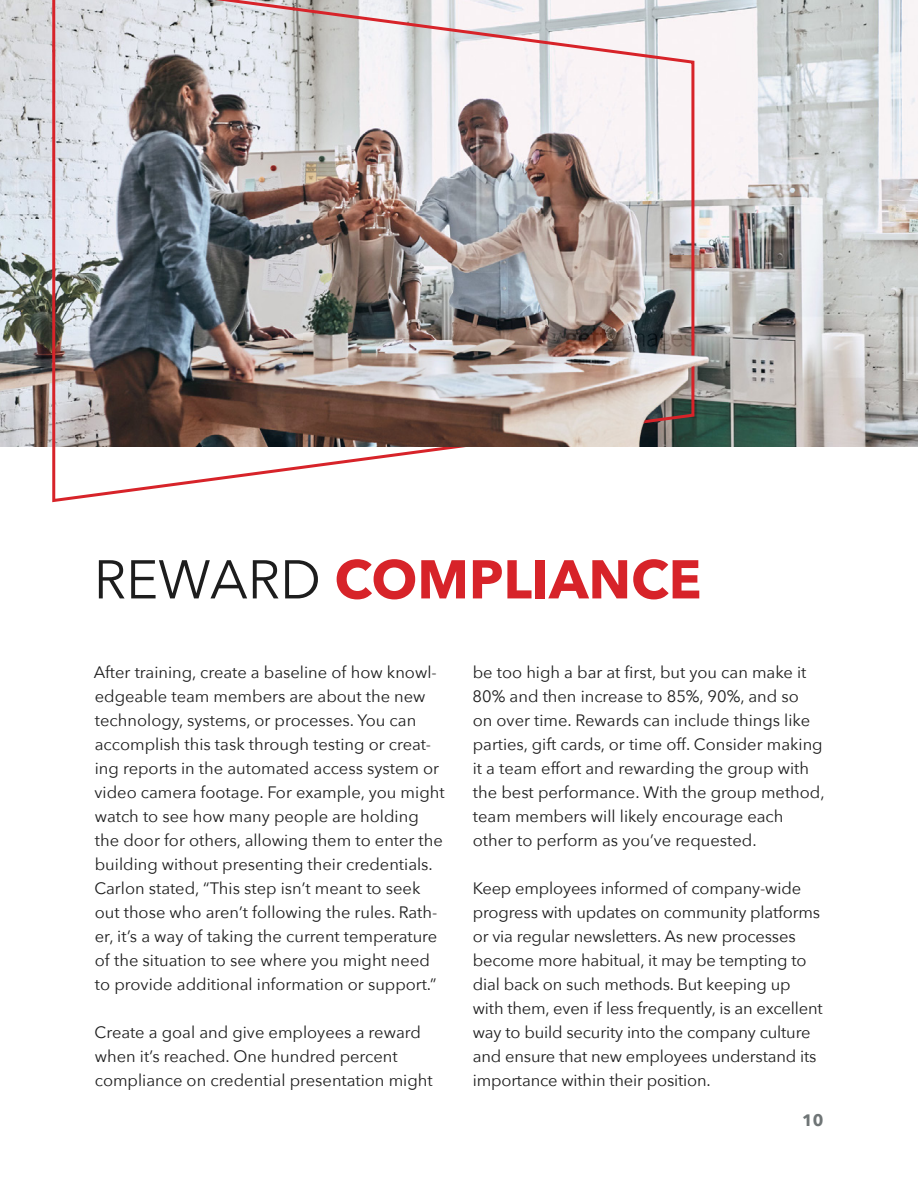
<style>
.page{position:relative;width:918px;height:1188px;background:#fff}
.page>*{position:absolute;margin:0;border:0;box-sizing:border-box;transform-origin:0 0}
.Heading_1{font:700 54px "Avenir Next";color:#d72329}
.t1{font:16.5px/24px "Avenir Next";color:#1d1d1d}
.t2{font:700 16.5px "Avenir Next";color:#6f7576}
.s1{font-weight:400;color:#1d1d1d}
</style>
<div class="page">
<img style="left:0;top:0;width:918px;height:446px">
<img style="left:51px;top:0;width:645px;height:503px">
<img style="left:303px;top:278px;width:448px;height:168px">
<p class="Heading_1" style="left:94px;top:533px;width:609px"><span class="s1">REWARD</span> COMPLIANCE</p>
<p class="t1" style="left:94px;top:660px;width:352px">After training, create a baseline of how knowl&shy;edgeable team members are about the new technology, systems, or processes. You can accomplish this task through testing or creat&shy;ing reports in the automated access system or video camera footage. For example, you might watch to see how many people are holding the door for others, allowing them to enter the building without presenting their credentials.<br>Carlon stated, “This step isn’t meant to seek out those who aren’t following the rules. Rath&shy;er, it’s a way of taking the current temperature of the situation to see where you might need to provide additional information or support.”</p>
<p class="t1" style="left:95px;top:1020px;width:340px">Create a goal and give employees a reward when it’s reached. One hundred percent compliance on credential presentation might</p>
<p class="t1" style="left:473px;top:660px;width:354px">be too high a bar at first, but you can make it 80% and then increase to 85%, 90%, and so<br>on over time. Rewards can include things like parties, gift cards, or time off. Consider making it a team effort and rewarding the group with the best performance. With the group method, team members will likely encourage each other to perform as you’ve requested.</p>
<p class="t1" style="left:473px;top:876px;width:351px">Keep employees informed of company-wide progress with updates on community platforms or via regular newsletters. As new processes become more habitual, it may be tempting to dial back on such methods. But keeping up with them, even if less frequently, is an excellent way to build security into the company culture and ensure that new employees understand its importance within their position.</p>
<p class="t2" style="left:802px;top:1106px;width:23px">10</p>
</div>
